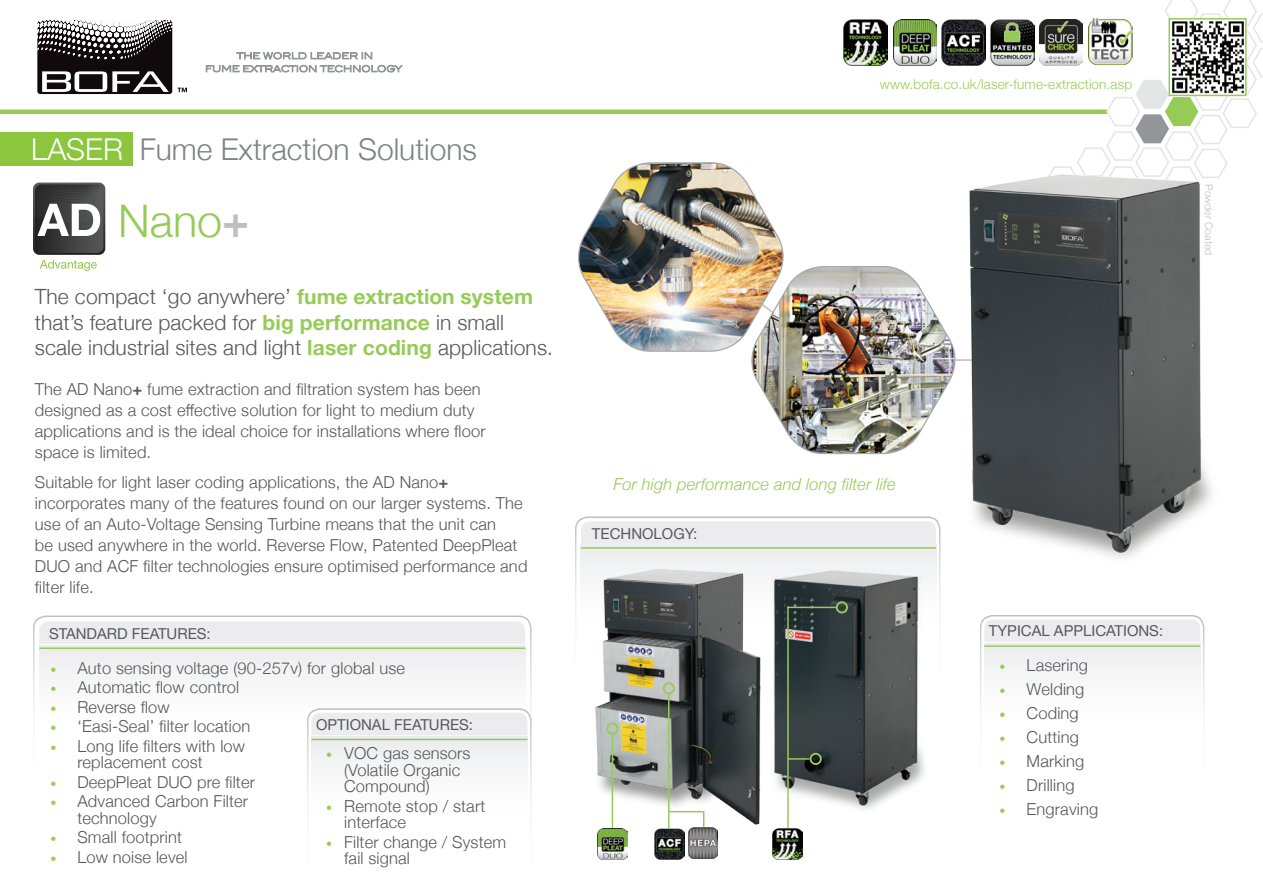
<style>
.page{position:relative;width:1263px;height:893px;background:#fff}
.page>*{position:absolute;margin:0;border:0;box-sizing:border-box;transform-origin:0 0}
.t1{font:300 45px "Helvetica Neue";color:#97cb58}
.t2{font:300 30px "Helvetica Neue";color:#808285}
.t3{font:300 21px/25.5px "Helvetica Neue";letter-spacing:.005em;color:#57585a}
.t4{font:300 16.5px/21px "Helvetica Neue";letter-spacing:.01em;color:#57585a}
.t5{font:italic 300 16.5px "Helvetica Neue";letter-spacing:.01em;color:#97cb58}
.t6{font:15px "Helvetica Neue";color:#57585a}
.t7{font:300 13.5px "Helvetica Neue";letter-spacing:.01em;color:#97cb58}
.t8{font:300 10.5px "Helvetica Neue";color:#bebfc2}
.s1{color:#fff}
.s2{font-weight:500;color:#bebfc2}
.s3{font-weight:700;color:#97cb58}
.s4{font-weight:700}
.s5{font-size:12px;color:#97cb58}
</style>
<div class="page">
<hr style="left:0;top:110px;width:1107px;height:4px;background:#97cb58">
<div style="left:36px;top:19px;width:137px;height:76px;background:#110a0c;border-radius:4px"></div>
<div style="left:36px;top:18px;width:138px;height:78px;border:2px solid #fff;border-radius:4px"></div>
<svg style="left:36px;top:20px;width:137px;height:39px"></svg>
<svg style="left:42px;top:71px;width:127px;height:21px"></svg>
<svg style="left:177px;top:88px;width:10px;height:4px"></svg>
<svg style="left:206px;top:51px;width:197px;height:22px"></svg>
<svg style="left:980px;top:615px;width:225px;height:104px"></svg>
<div style="left:984px;top:643px;width:216px;height:84px;background:#f8f8f9"></div>
<div style="left:984px;top:619px;width:216px;height:23px;background:#ececee"></div>
<hr style="left:984px;top:645px;width:216px;height:2px;background:#97cb58">
<svg style="left:33px;top:183px;width:72px;height:88px"></svg>
<img style="left:893px;top:20px;width:43px;height:45px">
<img style="left:942px;top:20px;width:43px;height:46px">
<img style="left:844px;top:20px;width:43px;height:45px">
<img style="left:991px;top:20px;width:24px;height:45px">
<svg style="left:1015px;top:0;width:248px;height:173px"></svg>
<div style="left:0;top:133px;width:133px;height:33px;background:#8bc63e"></div>
<hr style="left:955px;top:359px;width:57px;height:2px;background:#bebfc2">
<img style="left:578px;top:162px;width:383px;height:293px">
<img style="left:962px;top:168px;width:260px;height:390px">
<svg style="left:33px;top:615px;width:499px;height:104px"></svg>
<div style="left:39px;top:645px;width:486px;height:84px;background:#f6f6f7"></div>
<div style="left:39px;top:622px;width:486px;height:22px;background:#ececee"></div>
<hr style="left:39px;top:647px;width:486px;height:2px;background:#97cb58">
<svg style="left:307px;top:708px;width:225px;height:104px"></svg>
<hr style="left:311px;top:739px;width:216px;height:1px;background:#97cb58">
<svg style="left:575px;top:516px;width:366px;height:104px"></svg>
<img style="left:777px;top:566px;width:159px;height:244px">
<hr style="left:787px;top:607px;width:49px;height:1px;background:#97cb58">
<hr style="left:788px;top:758px;width:22px;height:2px;background:#97cb58">
<img style="left:575px;top:562px;width:202px;height:275px">
<hr style="left:787px;top:607px;width:2px;height:238px;background:#97cb58">
<hr style="left:668px;top:694px;width:1px;height:151px;background:#97cb58">
<hr style="left:612px;top:735px;width:1px;height:113px;background:#97cb58">
<div style="left:663px;top:682px;width:12px;height:12px;border:2px solid #97cb58;border-radius:50%"></div>
<div style="left:606px;top:723px;width:12px;height:12px;border:2px solid #97cb58;border-radius:50%"></div>
<div style="left:836px;top:601px;width:12px;height:12px;border:2px solid #97cb58;border-radius:50%"></div>
<div style="left:810px;top:753px;width:12px;height:12px;border:2px solid #97cb58;border-radius:50%"></div>
<img style="left:598px;top:828px;width:30px;height:32px">
<img style="left:655px;top:828px;width:29px;height:31px">
<img style="left:772px;top:829px;width:30px;height:31px">
<img style="left:688px;top:827px;width:30px;height:32px">
<h2 class="t2" style="left:31px;top:125px;width:447px"><span class="s1">LASER</span> Fume Extraction Solutions</h2>
<h1 class="t1" style="left:118px;top:185px;width:133px">Nano<span class="s2">+</span></h1>
<p class="t3" style="left:35px;top:282px;width:520px">The compact ‘go anywhere’ <span class="s3">fume extraction system </span>that’s feature packed for <span class="s3">big performance</span> in small scale industrial sites and light <span class="s3">laser coding</span> applications.</p>
<p class="t4" style="left:35px;top:377px;width:452px">The AD Nano<span class="s4">+</span> fume extraction and filtration system has been designed as a cost effective solution for light to medium duty applications and is the ideal choice for installations where floor space is limited.</p>
<p class="t4" style="left:35px;top:470px;width:494px">Suitable for light laser coding applications, the AD Nano<span class="s4">+ </span>incorporates many of the features found on our larger systems. The use of an Auto-Voltage Sensing Turbine means that the unit can<br>be used anywhere in the world. Reverse Flow, Patented DeepPleat DUO and ACF filter technologies ensure optimised performance and filter life.</p>
<p class="t6" style="left:49px;top:622px;width:163px">STANDARD FEATURES:</p>
<p class="t4" style="left:50px;top:656px;width:356px"><span class="s5">•</span> Auto sensing voltage (90-257v) for global use</p>
<p class="t4" style="left:50px;top:676px;width:190px"><span class="s5">•</span> Automatic flow control</p>
<p class="t4" style="left:50px;top:695px;width:121px"><span class="s5">•</span> Reverse flow</p>
<p class="t4" style="left:50px;top:715px;width:201px"><span class="s5">•</span> ‘Easi-Seal’ filter location</p>
<p class="t4" style="left:77px;top:736px;width:169px;line-height:16.5px;text-indent:-27px"><span class="s5">•</span> Long life filters with low replacement cost</p>
<p class="t4" style="left:50px;top:770px;width:206px"><span class="s5">•</span> DeepPleat DUO pre filter</p>
<p class="t4" style="left:77px;top:792px;width:172px;line-height:16.5px;text-indent:-27px"><span class="s5">•</span> Advanced Carbon Filter technology</p>
<p class="t4" style="left:50px;top:826px;width:133px"><span class="s5">•</span> Small footprint</p>
<p class="t4" style="left:50px;top:845px;width:139px"><span class="s5">•</span> Low noise level</p>
<p class="t6" style="left:316px;top:714px;width:158px">OPTIONAL FEATURES:</p>
<p class="t4" style="left:344px;top:744px;width:128px;line-height:16.5px;text-indent:-18px"><span class="s5">•</span> VOC gas sensors (Volatile Organic<br>Compound)</p>
<p class="t4" style="left:344px;top:797px;width:143px;line-height:16.5px;text-indent:-18px"><span class="s5">•</span> Remote stop / start interface</p>
<p class="t4" style="left:344px;top:833px;width:164px;line-height:16.5px;text-indent:-18px"><span class="s5">•</span> Filter change / System fail signal</p>
<p class="t7" style="left:880px;top:73px;width:254px">www.bofa.co.uk/laser-fume-extraction.asp</p>
<p class="t5" style="left:613px;top:471px;width:284px">For high performance and long filter life</p>
<p class="t6" style="left:592px;top:523px;width:107px">TECHNOLOGY:</p>
<p class="t6" style="left:989px;top:620px;width:176px">TYPICAL APPLICATIONS:</p>
<p class="t4" style="left:1000px;top:653px;width:90px"><span class="s5">•</span> Lasering</p>
<p class="t4" style="left:1000px;top:677px;width:86px"><span class="s5">•</span> Welding</p>
<p class="t4" style="left:1000px;top:701px;width:81px"><span class="s5">•</span> Coding</p>
<p class="t4" style="left:1000px;top:725px;width:81px"><span class="s5">•</span> Cutting</p>
<p class="t4" style="left:1000px;top:749px;width:86px"><span class="s5">•</span> Marking</p>
<p class="t4" style="left:1000px;top:773px;width:76px"><span class="s5">•</span> Drilling</p>
<p class="t4" style="left:1000px;top:797px;width:100px"><span class="s5">•</span> Engraving</p>
<p class="t8" style="left:1217px;top:184px;width:73px;rotate:90deg">Powder Coated</p>
</div>
